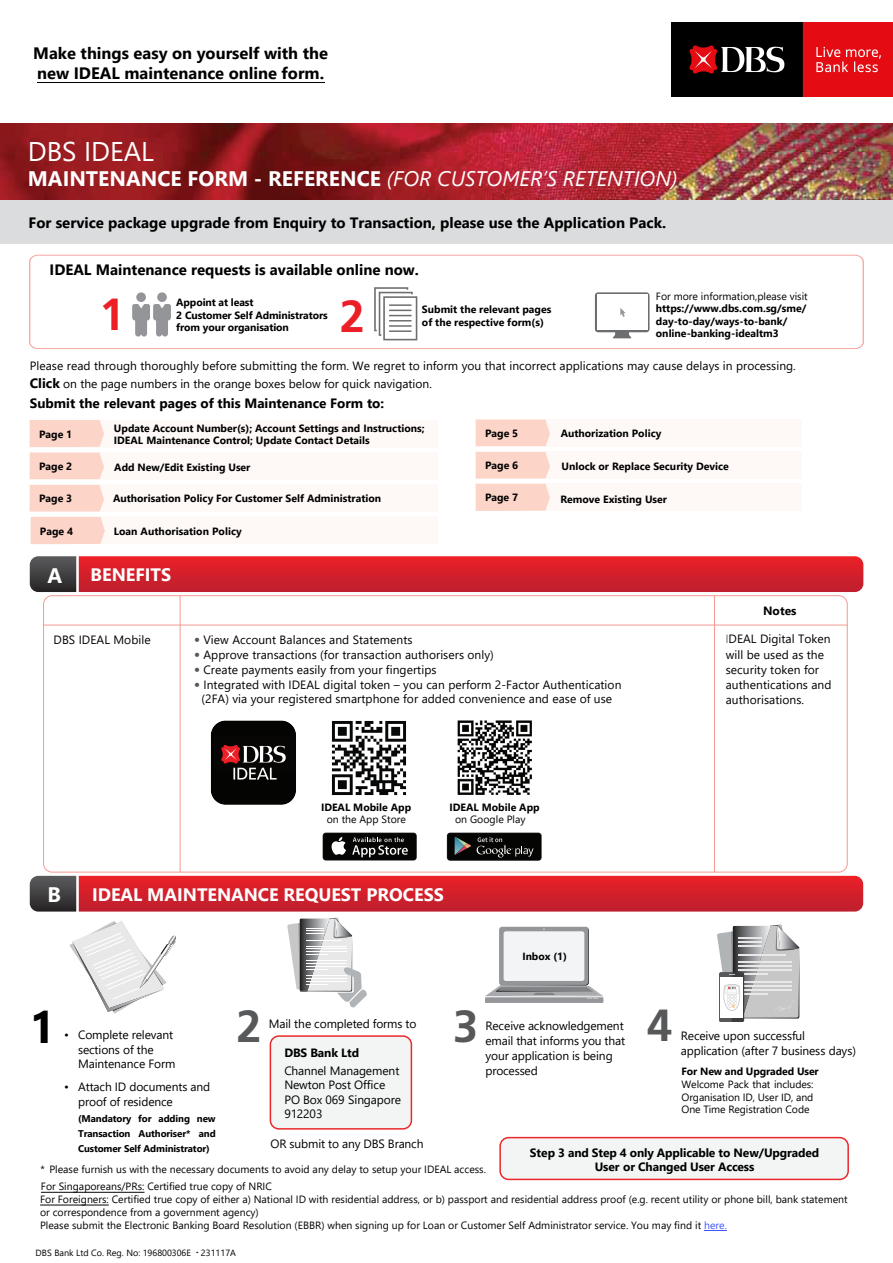
<style>
.page{position:relative;width:893px;height:1263px;background:#fff}
.page>*{position:absolute;margin:0;border:0;box-sizing:border-box;transform-origin:0 0}
.t1{font:700 45px "Frutiger LT Std";color:#57585a}
.t2{font:700 45px "Frutiger LT Std";color:#ec1f27}
.t3{font:700 45px "Segoe UI";color:#000}
.t4{font:27px "Segoe UI";color:#fff}
.t5{font:700 21px "Segoe UI";color:#fff}
.t6{font:700 18px "Segoe UI";color:#fff}
.t7{font:700 16.5px/19.8px "Segoe UI";color:#000}
.t8{font:700 15px "Segoe UI";color:#000}
.t9{font:700 13.5px "Segoe UI";color:#000}
.t10{font:12px/15.1px "Segoe UI";color:#000}
.t11{font:700 12px/14.4px "Segoe UI";letter-spacing:-.01em;color:#000;text-align:center}
.t12{font:10.5px/12.8px "Segoe UI";color:#000;text-align:justify}
.t13{font:700 10.5px/12.6px "Segoe UI";color:#000}
.t14{font:700 10.35px "Segoe UI";color:#000}
.t15{font:700 9.75px/15px "Segoe UI";letter-spacing:-.01em;color:#000;text-align:justify}
.t16{font:9px "Segoe UI";color:#000}
.s1{font-weight:400;font-style:italic}
.s2{font-weight:700;font-size:13.5px}
.s3{font-family:"Frutiger LT Std";font-weight:300;color:#57585a}
.s4{color:#4055ff}
</style>
<div class="page">
<div style="left:0;top:193px;width:893px;height:51px;background:#dbdcdd"></div>
<img style="left:0;top:123px;width:893px;height:77px">
<svg style="left:30px;top:556px;width:833px;height:36px;background:#cc232e"></svg>
<img style="left:210px;top:720px;width:86px;height:85px">
<img style="left:332px;top:721px;width:74px;height:74px">
<div style="left:323px;top:833px;width:93px;height:27px;background:#050504;border-radius:3px"></div>
<svg style="left:331px;top:837px;width:15px;height:18px"></svg>
<svg style="left:352px;top:837px;width:56px;height:20px"></svg>
<img style="left:457px;top:720px;width:75px;height:75px">
<div style="left:447px;top:833px;width:95px;height:28px;background:#444142;border-radius:3px"></div>
<div style="left:447px;top:833px;width:94px;height:27px;background:#050504;border-radius:3px"></div>
<svg style="left:477px;top:837px;width:57px;height:20px"></svg>
<svg style="left:455px;top:837px;width:16px;height:18px"></svg>
<hr style="left:180px;top:596px;width:1px;height:276px;background:#f59992">
<hr style="left:714px;top:596px;width:1px;height:276px;background:#f59992">
<hr style="left:44px;top:625px;width:803px;height:1px;background:#f59992">
<div style="left:270px;top:1036px;width:141px;height:93px;background:#f3f5f5;border-radius:9px"></div>
<div style="left:270px;top:1035px;width:142px;height:94px;border:2px solid #eb282b;border-radius:9px"></div>
<div style="left:500px;top:1137px;width:348px;height:42px;background:#f3f5f5;border-radius:9px"></div>
<svg style="left:69px;top:921px;width:107px;height:93px"></svg>
<svg style="left:30px;top:876px;width:833px;height:35px;background:#cc212c"></svg>
<div style="left:485px;top:997px;width:118px;height:6px;background:#949699"></div>
<svg style="left:485px;top:928px;width:118px;height:71px"></svg>
<svg style="left:287px;top:917px;width:80px;height:91px"></svg>
<div style="left:499px;top:1137px;width:350px;height:43px;border:2px solid #eb282b;border-radius:9px"></div>
<svg style="left:29px;top:255px;width:835px;height:94px"></svg>
<svg style="left:374px;top:287px;width:43px;height:53px"></svg>
<hr style="left:389px;top:325px;width:23px;height:2px;background:#6c6d70">
<hr style="left:389px;top:330px;width:23px;height:2px;background:#6c6d70">
<svg style="left:717px;top:924px;width:82px;height:98px"></svg>
<div style="left:30px;top:421px;width:408px;height:27px;background:#fef9f7"></div>
<div style="left:30px;top:452px;width:408px;height:27px;background:#fef9f7"></div>
<div style="left:31px;top:516px;width:407px;height:28px;background:#fef9f7"></div>
<svg style="left:30px;top:420px;width:74px;height:59px;background:#fcd9ce"></svg>
<div style="left:30px;top:485px;width:408px;height:27px;background:#fef9f7"></div>
<div style="left:30px;top:485px;width:74px;height:26px;background:#fcd5c8"></div>
<div style="left:31px;top:517px;width:74px;height:27px;background:#fcd5c8"></div>
<div style="left:475px;top:419px;width:326px;height:27px;background:#fef9f7"></div>
<div style="left:476px;top:419px;width:74px;height:27px;background:#fcd5c8"></div>
<div style="left:475px;top:452px;width:326px;height:27px;background:#fef9f7"></div>
<div style="left:476px;top:452px;width:74px;height:26px;background:#fcd5c8"></div>
<div style="left:476px;top:483px;width:325px;height:27px;background:#fef9f7"></div>
<div style="left:476px;top:484px;width:74px;height:27px;background:#fcd5c8"></div>
<img style="left:672px;top:23px;width:221px;height:73px">
<svg style="left:704px;top:1230px;width:23px;height:1px"></svg>
<hr style="left:40px;top:1205px;width:69px;height:1px;background:#000">
<hr style="left:41px;top:1192px;width:103px;height:1px;background:#000">
<hr style="left:37px;top:82px;width:287px;height:1px;background:#000">
<h3 class="t7" style="left:33px;top:42px;width:296px">Make things easy on yourself with the new IDEAL maintenance online form.</h3>
<h2 class="t4" style="left:28px;top:126px;width:128px">DBS IDEAL</h2>
<h3 class="t5" style="left:28px;top:159px;width:651px">MAINTENANCE FORM - REFERENCE <span class="s1">(FOR CUSTOMER’S RETENTION)</span></h3>
<p class="t8" style="left:29px;top:209px;width:639px">For service package upgrade from Enquiry to Transaction, please use the Application Pack.</p>
<p class="t8" style="left:50px;top:256px;width:371px">IDEAL Maintenance requests is available online now.</p>
<p class="t13" style="left:176px;top:295px;width:153px">Appoint at least<br>2 Customer Self Administrators from your organisation</p>
<p class="t13" style="left:422px;top:302px;width:131px">Submit the relevant pages of the respective form(s)</p>
<h1 class="t2" style="left:100px;top:288px;width:27px">1</h1>
<h1 class="t2" style="left:340px;top:289px;width:27px">2</h1>
<p class="t12" style="left:656px;top:289px;width:153px">For more information,please visit</p>
<p class="t13" style="left:656px;top:302px;width:152px">https://www.dbs.com.sg/sme/ day-to-day/ways-to-bank/ online-banking-idealtm3</p>
<p class="t10" style="left:30px;top:355px;width:767px;line-height:18.9px">Please read through thoroughly before submitting the form. We regret to inform you that incorrect applications may cause delays in processing.<br><span class="s2">Click</span> on the page numbers in the orange boxes below for quick navigation.</p>
<p class="t9" style="left:30px;top:390px;width:356px">Submit the relevant pages of this Maintenance Form to:</p>
<p class="t13" style="left:39px;top:427px;width:35px">Page 1</p>
<p class="t13" style="left:39px;top:459px;width:35px">Page 2</p>
<p class="t13" style="left:39px;top:492px;width:35px">Page 3</p>
<p class="t13" style="left:40px;top:524px;width:35px">Page 4</p>
<p class="t13" style="left:114px;top:421px;width:312px">Update Account Number(s); Account Settings and Instructions;<br>IDEAL Maintenance Control; Update Contact Details</p>
<p class="t13" style="left:561px;top:426px;width:102px">Authorization Policy</p>
<p class="t13" style="left:561px;top:459px;width:169px">Unlock or Replace Security Device</p>
<p class="t13" style="left:485px;top:426px;width:35px">Page 5</p>
<p class="t13" style="left:114px;top:460px;width:138px">Add New/Edit Existing User</p>
<p class="t13" style="left:485px;top:459px;width:35px">Page 6</p>
<p class="t13" style="left:113px;top:491px;width:270px">Authorisation Policy For Customer Self Administration</p>
<p class="t13" style="left:485px;top:491px;width:35px">Page 7</p>
<p class="t13" style="left:560px;top:492px;width:108px">Remove Existing User</p>
<p class="t13" style="left:114px;top:524px;width:130px">Loan Authorisation Policy</p>
<h3 class="t5" style="left:47px;top:555px;width:16px">A</h3>
<h3 class="t6" style="left:91px;top:558px;width:82px">BENEFITS</h3>
<p class="t10" style="left:54px;top:631px;width:99px">DBS IDEAL Mobile</p>
<p class="t10" style="left:194px;top:631px;width:220px"><span class="s3">•</span> View Account Balances and Statements</p>
<p class="t10" style="left:194px;top:646px;width:301px"><span class="s3">•</span> Approve transactions (for transaction authorisers only)</p>
<p class="t10" style="left:194px;top:661px;width:244px"><span class="s3">•</span> Create payments easily from your fingertips</p>
<p class="t10" style="left:194px;top:676px;width:429px;line-height:14.4px;text-align:center"><span class="s3">•</span> Integrated with IDEAL digital token – you can perform 2-Factor Authentication (2FA) via your registered smartphone for added convenience and ease of use</p>
<p class="t13" style="left:321px;top:800px;width:92px">IDEAL Mobile App</p>
<p class="t12" style="left:327px;top:812px;width:81px">on the App Store</p>
<p class="t13" style="left:449px;top:800px;width:92px">IDEAL Mobile App</p>
<p class="t12" style="left:455px;top:812px;width:72px">on Google Play</p>
<h3 class="t5" style="left:47px;top:875px;width:15px">B</h3>
<h3 class="t6" style="left:92px;top:877px;width:353px">IDEAL MAINTENANCE REQUEST PROCESS</h3>
<p class="t14" style="left:522px;top:946px;width:46px">Inbox (1)</p>
<p class="t11" style="left:763px;top:603px;width:35px">Notes</p>
<p class="t10" style="left:726px;top:630px;width:107px"><span class="s3">I</span>DEAL Digital Token will be used as the security token for authentications and authorisations.</p>
<h1 class="t1" style="left:453px;top:1000px;width:27px">3</h1>
<h1 class="t1" style="left:647px;top:999px;width:27px">4</h1>
<h1 class="t1" style="left:236px;top:1000px;width:27px">2</h1>
<h1 class="t3" style="left:29px;top:985px;width:27px">1</h1>
<p class="t10" style="left:269px;top:1015px;width:149px">Mail the completed forms to</p>
<p class="t10" style="left:485px;top:1017px;width:141px">Receive acknowledgement email that informs you that your application is being processed</p>
<p class="t10" style="left:78px;top:1026px;width:99px;line-height:14.7px">Complete relevant sections of the<br>Maintenance Form</p>
<p class="t10" style="left:78px;top:1078px;width:134px">Attach ID documents and proof of residence</p>
<p class="t15" style="left:78px;top:1110px;width:139px">(Mandatory for adding new Transaction Authoriser* and Customer Self Administrator)</p>
<p class="t12" style="left:40px;top:1179px;width:809px;text-align:left">For Singaporeans/PRs: Certified true copy of NRIC<br>For Foreigners: Certified true copy of either a) National ID with residential address, or b) passport and residential address proof (e.g. recent utility or phone bill, bank statement or correspondence from a government agency)<br>Please submit the Electronic Banking Board Resolution (EBBR) when signing up for Loan or Customer Self Administrator service. You may find it <span class="s4">here.</span></p>
<p class="t10" style="left:681px;top:1027px;width:177px;line-height:14.7px">Receive upon successful application (after 7 business days)</p>
<p class="t13" style="left:682px;top:1064px;width:139px">For New and Upgraded User</p>
<p class="t12" style="left:682px;top:1077px;width:133px">Welcome Pack that includes:<br>Organisation ID, User ID, and One Time Registration Code</p>
<p class="t10" style="left:64px;top:1026px;width:6px">•</p>
<p class="t11" style="left:284px;top:1045px;width:77px">DBS Bank Ltd</p>
<p class="t10" style="left:284px;top:1062px;width:118px;line-height:14.5px">Channel Management<br>Newton Post Office<br>PO Box 069 Singapore<br>912203</p>
<p class="t10" style="left:64px;top:1078px;width:6px">•</p>
<p class="t10" style="left:270px;top:1135px;width:155px">OR submit to any DBS Branch</p>
<p class="t11" style="left:530px;top:1144px;width:291px">Step 3 and Step 4 only Applicable to New/Upgraded<br>User or Changed User Access</p>
<p class="t12" style="left:40px;top:1162px;width:447px">* Please furnish us with the necessary documents to avoid any delay to setup your IDEAL access.</p>
<p class="t16" style="left:35px;top:1244px;width:202px">DBS Bank Ltd Co. Reg. No: 196800306E <sup>.</sup> 231117A</p>
</div>
